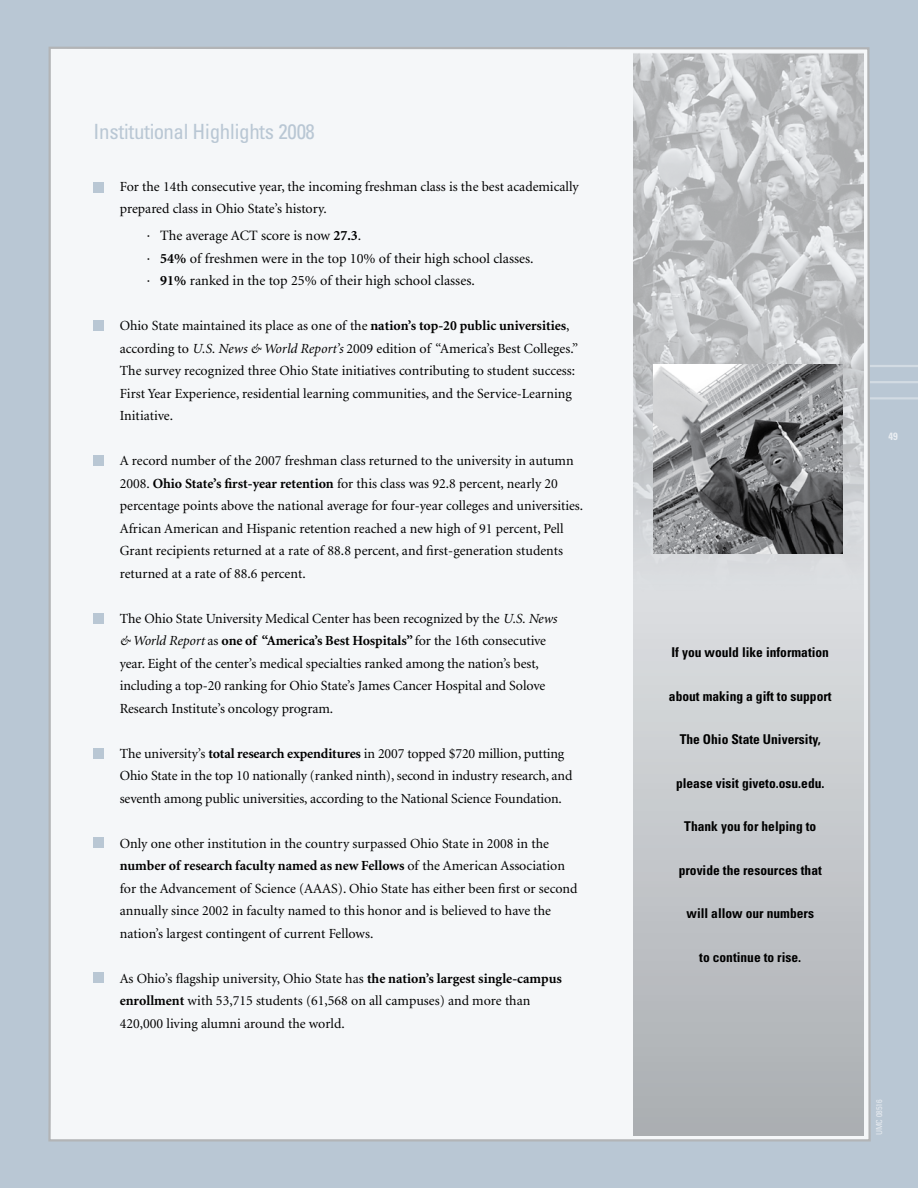
<style>
.page{position:relative;width:918px;height:1188px;background:#b9c7d4}
.page>*{position:absolute;margin:0;border:0;box-sizing:border-box;transform-origin:0 0}
.t1{font:condensed 21px "Univers";letter-spacing:-.01em;color:#b9c7d4}
.t2{font:14.25px/22.5px "Minion";color:#000}
.t3{font:13.95px/22.5px "Minion";color:#000}
.t4{font:700 condensed 13.5px "Univers";color:#000}
.t5{font:700 condensed 10.5px "Univers";color:#eaeef2}
.t6{font:condensed 8.25px "Univers";letter-spacing:-.01em;color:#e7ebf0}
.s1{font-weight:700}
.s2{font-style:italic}
</style>
<div class="page">
<hr style="left:869px;top:365px;width:49px;height:2px;background:#d2dbe3">
<hr style="left:869px;top:381px;width:49px;height:2px;background:#d2dbe3">
<hr style="left:869px;top:397px;width:49px;height:3px;background:#d2dbe3">
<div style="left:48px;top:46px;width:824px;height:1096px;background:#f5f7f9"></div>
<svg style="left:634px;top:591px;width:229px;height:544px"></svg>
<div style="left:93px;top:182px;width:11px;height:11px;background:#b9c7d4"></div>
<div style="left:93px;top:320px;width:11px;height:11px;background:#b9c7d4"></div>
<div style="left:93px;top:455px;width:11px;height:11px;background:#b9c7d4"></div>
<div style="left:93px;top:614px;width:11px;height:10px;background:#b9c7d4"></div>
<div style="left:93px;top:748px;width:11px;height:11px;background:#b9c7d4"></div>
<div style="left:93px;top:972px;width:11px;height:11px;background:#b9c7d4"></div>
<div style="left:93px;top:837px;width:11px;height:11px;background:#b9c7d4"></div>
<img style="left:634px;top:52px;width:229px;height:539px">
<img style="left:653px;top:364px;width:189px;height:190px">
<h1 class="t1" style="left:94px;top:118px;width:223px">Institutional Highlights 2008</h1>
<p class="t3" style="left:120px;top:176px;width:461px">For the 14th consecutive year, the incoming freshman class is the best academically prepared class in Ohio State’s history.</p>
<p class="t2" style="left:147px;top:225px;width:388px">· The average ACT score is now <span class="s1">27.3</span>.<br>· <span class="s1">54%</span> of freshmen were in the top 10% of their high school classes. · <span class="s1">91%</span> ranked in the top 25% of their high school classes.</p>
<p class="t3" style="left:120px;top:315px;width:460px">Ohio State maintained its place as one of the <span class="s1">nation’s top-20 public universities</span>, according to <span class="s2">U.S. News &amp; World Report’s</span> 2009 edition of “America’s Best Colleges.” The survey recognized three Ohio State initiatives contributing to student success:<br>First Year Experience, residential learning communities, and the Service-Learning Initiative.</p>
<p class="t3" style="left:120px;top:450px;width:465px">A record number of the 2007 freshman class returned to the university in autumn 2008. <span class="s1">Ohio State’s first-year retention</span> for this class was 92.8 percent, nearly 20 percentage points above the national average for four-year colleges and universities.<br>African American and Hispanic retention reached a new high of 91 percent, Pell Grant recipients returned at a rate of 88.8 percent, and first-generation students returned at a rate of 88.6 percent.</p>
<p class="t3" style="left:120px;top:608px;width:439px">The Ohio State University Medical Center has been recognized by the <span class="s2">U.S. News &amp; World Report</span> as <span class="s1">one of “America’s Best Hospitals”</span> for the 16th consecutive year. Eight of the center’s medical specialties ranked among the nation’s best, including a top-20 ranking for Ohio State’s James Cancer Hospital and Solove Research Institute’s oncology program.</p>
<p class="t3" style="left:120px;top:743px;width:454px">The university’s <span class="s1">total research expenditures</span> in 2007 topped $720 million, putting<br>Ohio State in the top 10 nationally (ranked ninth), second in industry research, and seventh among public universities, according to the National Science Foundation.</p>
<p class="t3" style="left:120px;top:833px;width:459px">Only one other institution in the country surpassed Ohio State in 2008 in the <span class="s1">number of research faculty named as new Fellows</span> of the American Association for the Advancement of Science (AAAS). Ohio State has either been first or second annually since 2002 in faculty named to this honor and is believed to have the nation’s largest contingent of current Fellows.</p>
<p class="t3" style="left:120px;top:968px;width:444px">As Ohio’s flagship university, Ohio State has <span class="s1">the nation’s largest single-campus enrollment</span> with 53,715 students (61,568 on all campuses) and more than<br>420,000 living alumni around the world.</p>
<p class="t5" style="left:889px;top:430px;width:11px">49</p>
<p class="t4" style="left:672px;top:644px;width:159px">If you would like information</p>
<p class="t4" style="left:669px;top:688px;width:164px">about making a gift to support</p>
<p class="t4" style="left:680px;top:731px;width:143px">The Ohio State University,</p>
<p class="t4" style="left:676px;top:775px;width:150px">please visit giveto.osu.edu.</p>
<p class="t4" style="left:684px;top:818px;width:133px">Thank you for helping to</p>
<p class="t4" style="left:679px;top:862px;width:145px">provide the resources that</p>
<p class="t4" style="left:687px;top:905px;width:129px">will allow our numbers</p>
<p class="t4" style="left:699px;top:949px;width:103px">to continue to rise.</p>
<p class="t6" style="left:874px;top:1135px;width:37px;rotate:-90deg">UMC 08516</p>
</div>
